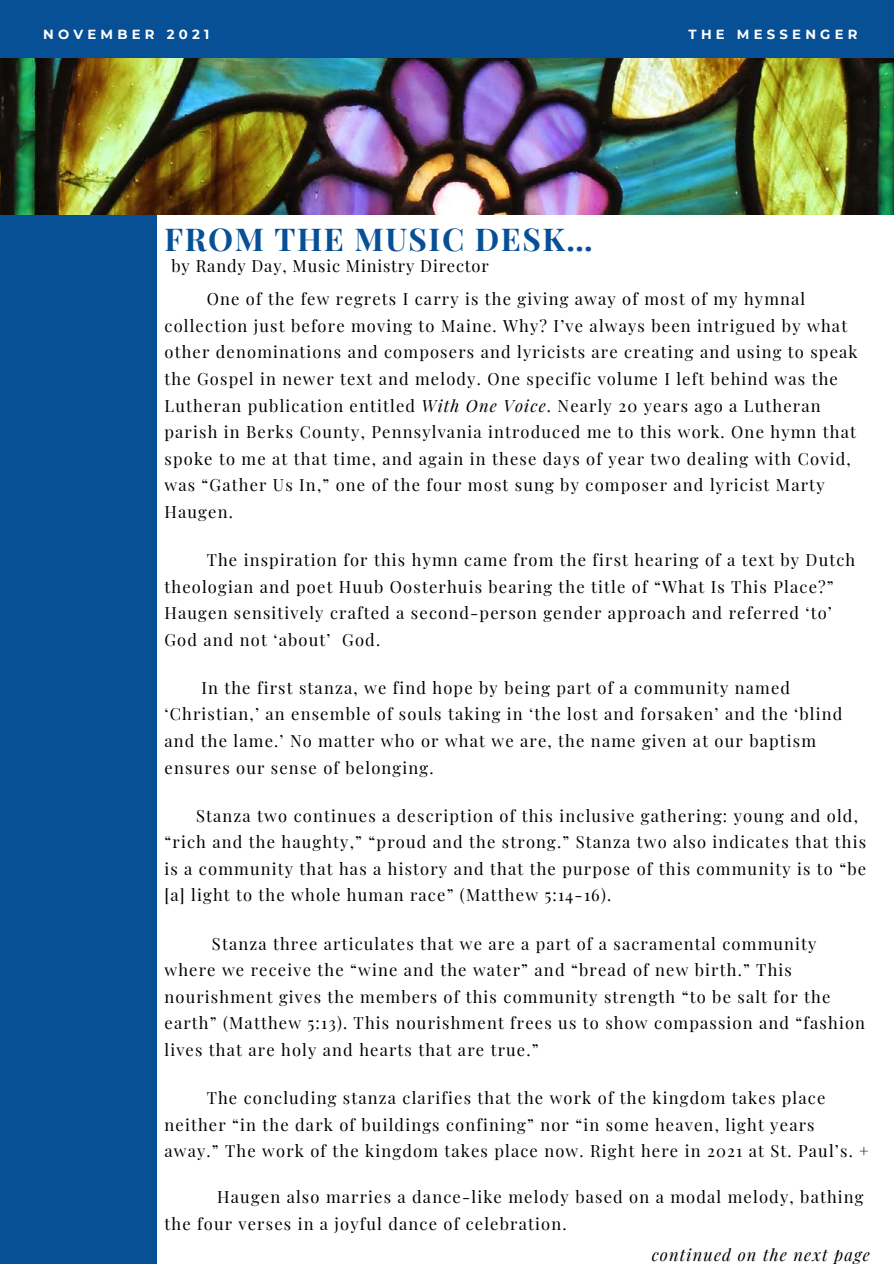
<style>
.page{position:relative;width:894px;height:1264px;background:#fff}
.page>*{position:absolute;margin:0;border:0;box-sizing:border-box;transform-origin:0 0}
.t1{font:700 31.5px "Playfair Display";letter-spacing:.05em;color:#075096}
.t2{font:16.5px/26.5px "Playfair Display";letter-spacing:.07em;color:#000}
.t3{font:16.5px "Playfair Display";letter-spacing:.05em;color:#000}
.t4{font:italic 16.5px "Playfair Display";letter-spacing:.07em;color:#000}
.t5{font:700 13.2px "Montserrat";letter-spacing:.32em;color:#fff}
.s1{font-style:italic}
</style>
<div class="page">
<div style="left:0;top:0;width:893px;height:68px;background:#075096"></div>
<img style="left:0;top:58px;width:893px;height:157px">
<div style="left:0;top:215px;width:157px;height:1048px;background:#075096"></div>
<p class="t5" style="left:43px;top:27px;width:168px">NOVEMBER 2021</p>
<p class="t5" style="left:688px;top:27px;width:170px">THE MESSENGER</p>
<h1 class="t1" style="left:164px;top:217px;width:429px">FROM THE MUSIC DESK…</h1>
<p class="t3" style="left:171px;top:254px;width:318px">by Randy Day, Music Ministry Director</p>
<p class="t2" style="left:164px;top:285px;width:694px;text-indent:42px">One of the few regrets I carry is the giving away of most of my hymnal collection just before moving to Maine. Why? I’ve always been intrigued by what other denominations and composers and lyricists are creating and using to speak the Gospel in newer text and melody. One specific volume I left behind was the Lutheran publication entitled <span class="s1">With One Voice</span>. Nearly 20 years ago a Lutheran parish in Berks County, Pennsylvania introduced me to this work. One hymn that spoke to me at that time, and again in these days of year two dealing with Covid, was “Gather Us In,” one of the four most sung by composer and lyricist Marty Haugen.</p>
<p class="t2" style="left:164px;top:546px;width:692px;text-indent:42px">The inspiration for this hymn came from the first hearing of a text by Dutch theologian and poet Huub Oosterhuis bearing the title of “What Is This Place?” Haugen sensitively crafted a second-person gender approach and referred ‘to’ God and not ‘about’ God.</p>
<p class="t2" style="left:164px;top:673px;width:679px;text-indent:37px">In the first stanza, we find hope by being part of a community named ‘Christian,’ an ensemble of souls taking in ‘the lost and forsaken’ and the ‘blind and the lame.’ No matter who or what we are, the name given at our baptism ensures our sense of belonging.</p>
<p class="t2" style="left:164px;top:801px;width:703px;text-indent:32px">Stanza two continues a description of this inclusive gathering: young and old, “rich and the haughty,” “proud and the strong.” Stanza two also indicates that this is a community that has a history and that the purpose of this community is to “be [a] light to the whole human race” (Matthew 5:14-16).</p>
<p class="t2" style="left:164px;top:929px;width:702px;text-indent:47px">Stanza three articulates that we are a part of a sacramental community where we receive the “wine and the water” and “bread of new birth.” This nourishment gives the members of this community strength “to be salt for the earth” (Matthew 5:13). This nourishment frees us to show compassion and “fashion lives that are holy and hearts that are true.”</p>
<p class="t2" style="left:164px;top:1084px;width:705px;text-indent:42px">The concluding stanza clarifies that the work of the kingdom takes place neither “in the dark of buildings confining” nor “in some heaven, light years away.” The work of the kingdom takes place now. Right here in 2021 at St. Paul’s. +</p>
<p class="t2" style="left:164px;top:1182px;width:700px;text-indent:53px">Haugen also marries a dance-like melody based on a modal melody, bathing the four verses in a joyful dance of celebration.</p>
<p class="t4" style="left:651px;top:1242px;width:220px">continued on the next page</p>
</div>
